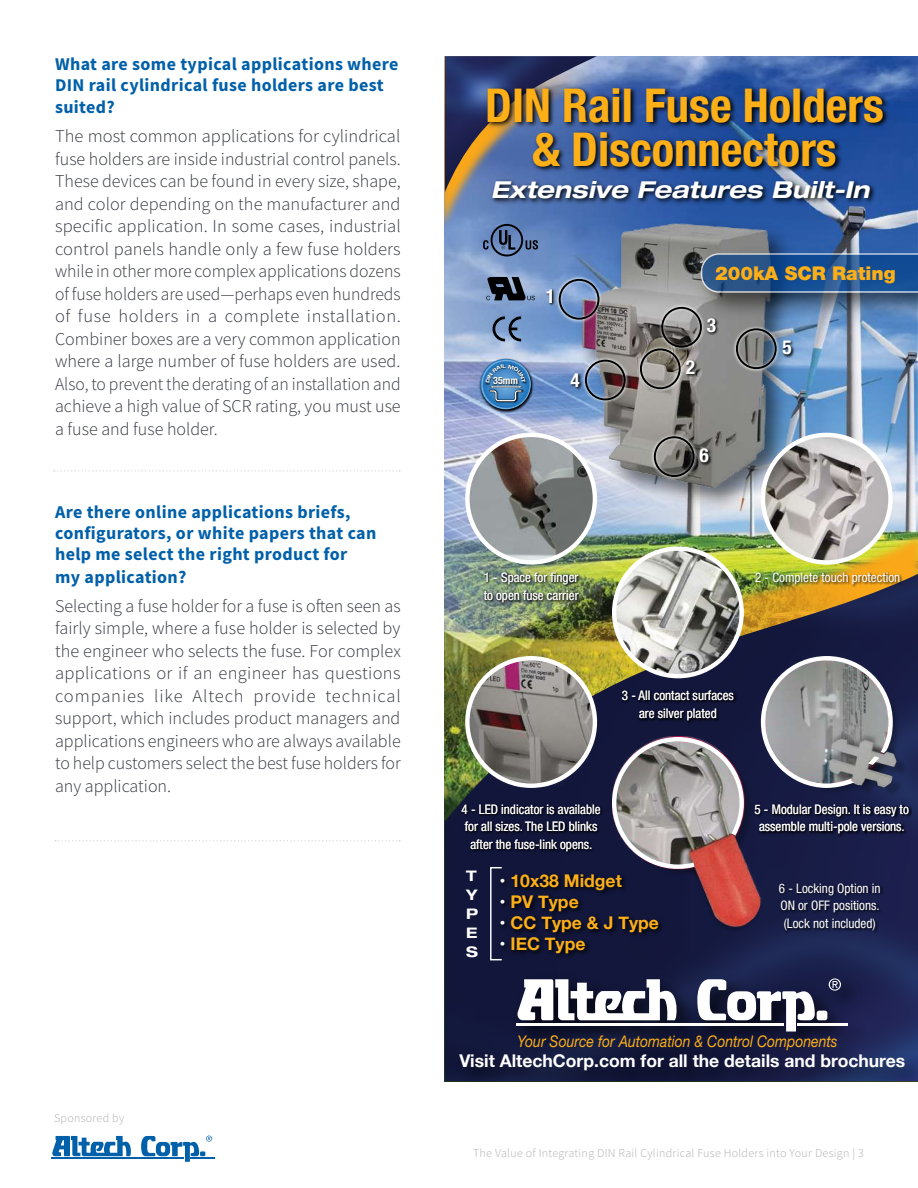
<style>
.page{position:relative;width:918px;height:1188px;background:#fff}
.page>*{position:absolute;margin:0;border:0;box-sizing:border-box;transform-origin:0 0}
.t1{font:700 condensed 46.65px/43.8px "Helvetica Neue";color:#fcaf17;text-align:center}
.t2{font:italic 700 expanded 23.4px "Helvetica Neue";color:#fff}
.t3{font:700 condensed 19.35px "Helvetica Neue";color:#fff}
.t4{font:900 19.05px "Helvetica Neue";color:#fcaf17}
.t5{font:300 18px/22.5px "Source Sans Pro";color:#343741;text-align:justify}
.t6{font:700 18px/21.5px "Source Sans Pro";letter-spacing:.02em;color:#0060a9}
.t7{font:700 17.55px "Helvetica Neue";color:#fff}
.t8{font:700 17.55px "Helvetica Neue";color:#fcaf17}
.t9{font:italic 16.05px "Helvetica Neue";color:#fcaf17;scale:.87 1}
.t10{font:700 expanded 14.55px/19px "Helvetica Neue";color:#fff;text-align:justify}
.t11{font:condensed 13.2px/17.5px "Helvetica Neue";color:#fff;text-align:center}
.t12{font:300 12px "Source Sans Pro";letter-spacing:.025em;color:#b0afaf}
.t13{font:700 condensed 10.05px "Helvetica Neue";color:#fff}
.s1{color:#fff}
</style>
<div class="page">
<svg style="left:52px;top:1136px;width:79px;height:20px"></svg>
<hr style="left:52px;top:1158px;width:132px;height:1px;background:#0060a9">
<svg style="left:141px;top:1136px;width:74px;height:26px"></svg>
<img style="left:445px;top:56px;width:473px;height:429px">
<img style="left:722px;top:56px;width:194px;height:429px">
<img style="left:445px;top:56px;width:277px;height:221px">
<img style="left:445px;top:56px;width:152px;height:136px">
<img style="left:445px;top:485px;width:473px;height:89px">
<img style="left:460px;top:574px;width:458px;height:468px">
<img style="left:507px;top:969px;width:368px;height:73px">
<svg style="left:517px;top:979px;width:163px;height:41px"></svg>
<svg style="left:697px;top:979px;width:118px;height:53px"></svg>
<div style="left:817px;top:1011px;width:10px;height:9px;background:#fff;border-radius:3px"></div>
<hr style="left:517px;top:1023px;width:267px;height:3px;background:#fff">
<hr style="left:798px;top:1023px;width:50px;height:3px;background:#fff">
<svg style="left:829px;top:978px;width:12px;height:13px"></svg>
<img style="left:460px;top:1042px;width:458px;height:39px">
<svg style="left:486px;top:277px;width:49px;height:23px"></svg>
<svg style="left:483px;top:224px;width:55px;height:32px;background:#526b95"></svg>
<img style="left:479px;top:357px;width:56px;height:56px">
<svg style="left:480px;top:359px;width:51px;height:50px"></svg>
<img style="left:484px;top:362px;width:45px;height:24px">
<img style="left:488px;top:402px;width:36px;height:2px">
<img style="left:467px;top:435px;width:128px;height:127px">
<img style="left:762px;top:434px;width:129px;height:129px">
<img style="left:614px;top:549px;width:128px;height:127px">
<img style="left:467px;top:658px;width:128px;height:129px">
<img style="left:762px;top:657px;width:145px;height:138px">
<img style="left:667px;top:737px;width:94px;height:195px">
<img style="left:571px;top:212px;width:232px;height:308px">
<img style="left:582px;top:223px;width:188px;height:265px">
<img style="left:555px;top:275px;width:49px;height:49px">
<div style="left:559px;top:279px;width:40px;height:41px;border:2px solid #000;border-radius:50%"></div>
<img style="left:636px;top:344px;width:49px;height:50px">
<div style="left:640px;top:348px;width:41px;height:41px;border:2px solid #000;border-radius:50%"></div>
<img style="left:657px;top:303px;width:49px;height:49px">
<div style="left:661px;top:307px;width:41px;height:41px;border:2px solid #000;border-radius:50%"></div>
<img style="left:581px;top:356px;width:49px;height:49px">
<div style="left:585px;top:360px;width:41px;height:40px;border:2px solid #000;border-radius:50%"></div>
<img style="left:732px;top:325px;width:49px;height:49px">
<div style="left:736px;top:328px;width:41px;height:41px;border:2px solid #000;border-radius:50%"></div>
<img style="left:650px;top:432px;width:49px;height:50px">
<div style="left:654px;top:436px;width:41px;height:41px;border:2px solid #000;border-radius:50%"></div>
<div style="left:465px;top:433px;width:132px;height:132px;border:4px solid #fff;border-radius:50%"></div>
<div style="left:465px;top:656px;width:132px;height:132px;border:4px solid #fff;border-radius:50%"></div>
<svg style="left:761px;top:656px;width:132px;height:132px;background:#878890"></svg>
<div style="left:612px;top:546px;width:132px;height:132px;border:4px solid #fff;border-radius:50%"></div>
<svg style="left:610px;top:735px;width:136px;height:136px;background:#8d8085"></svg>
<div style="left:761px;top:433px;width:132px;height:132px;border:4px solid #fff;border-radius:50%"></div>
<img style="left:482px;top:569px;width:101px;height:38px">
<img style="left:753px;top:569px;width:152px;height:20px">
<img style="left:777px;top:880px;width:108px;height:55px">
<img style="left:620px;top:687px;width:118px;height:38px">
<img style="left:752px;top:800px;width:161px;height:38px">
<img style="left:460px;top:800px;width:145px;height:56px">
<img style="left:495px;top:868px;width:172px;height:99px">
<div style="left:490px;top:867px;width:12px;height:93px;border:1px solid #fff"></div>
<img style="left:544px;top:284px;width:16px;height:28px">
<img style="left:684px;top:355px;width:15px;height:27px">
<img style="left:705px;top:325px;width:15px;height:16px">
<img style="left:568px;top:368px;width:16px;height:28px">
<img style="left:780px;top:336px;width:16px;height:27px">
<img style="left:698px;top:444px;width:15px;height:27px">
<img style="left:689px;top:242px;width:229px;height:83px">
<svg style="left:700px;top:253px;width:218px;height:40px;background:#2d5b94"></svg>
<img style="left:445px;top:490px;width:15px;height:591px">
<img style="left:481px;top:78px;width:411px;height:107px">
<img style="left:487px;top:174px;width:400px;height:38px">
<svg style="left:493px;top:316px;width:28px;height:25px"></svg>
<svg style="left:55px;top:840px;width:345px;height:1px"></svg>
<svg style="left:54px;top:470px;width:346px;height:1px"></svg>
<svg style="left:486px;top:364px;width:40px;height:38px;background:#4277a6"></svg>
<p class="t6" style="left:55px;top:53px;width:345px">What are some typical applications where<br>DIN rail cylindrical fuse holders are best suited?</p>
<p class="t5" style="left:55px;top:125px;width:347px">The most common applications for cylindrical fuse holders are inside industrial control panels.<br>These devices can be found in every size, shape, and color depending on the manufacturer and specific application. In some cases, industrial control panels handle only a few fuse holders while in other more complex applications dozens of fuse holders are used—perhaps even hundreds of fuse holders in a complete installation.<br>Combiner boxes are a very common application where a large number of fuse holders are used.<br>Also, to prevent the derating of an installation and achieve a high value of SCR rating, you must use a fuse and fuse holder.</p>
<p class="t6" style="left:55px;top:501px;width:323px">Are there online applications briefs, configurators, or white papers that can help me select the right product for my application?</p>
<p class="t5" style="left:55px;top:595px;width:347px">Selecting a fuse holder for a fuse is often seen as fairly simple, where a fuse holder is selected by the engineer who selects the fuse. For complex applications or if an engineer has questions companies like Altech provide technical support, which includes product managers and applications engineers who are always available to help customers select the best fuse holders for any application.</p>
<p class="t12" style="left:54px;top:1111px;width:72px">Sponsored by</p>
<h1 class="t1" style="left:485px;top:83px;width:400px">DIN Rail Fuse Holders &amp; Disconnectors</h1>
<p class="t2" style="left:491px;top:175px;width:380px">Extensive Features Built-In</p>
<p class="t13" style="left:493px;top:375px;width:26px">35mm</p>
<p class="t3" style="left:546px;top:285px;width:11px">1</p>
<p class="t3" style="left:571px;top:368px;width:11px">4</p>
<p class="t4" style="left:715px;top:262px;width:182px">200kA SCR Rating</p>
<p class="t3" style="left:686px;top:355px;width:11px">2</p>
<p class="t3" style="left:707px;top:314px;width:11px">3</p>
<p class="t3" style="left:700px;top:444px;width:11px">6</p>
<p class="t3" style="left:783px;top:336px;width:11px">5</p>
<p class="t11" style="left:484px;top:568px;width:96px;text-align:left">1 - Space for finger to open fuse carrier</p>
<p class="t11" style="left:755px;top:569px;width:147px">2 - Complete touch protection</p>
<p class="t11" style="left:622px;top:687px;width:114px">3 - All contact surfaces are silver plated</p>
<p class="t11" style="left:462px;top:800px;width:141px">4 - LED indicator is available for all sizes. The LED blinks after the fuse-link opens.</p>
<p class="t8" style="left:500px;top:867px;width:124px"><span class="s1">•</span> 10x38 Midget</p>
<p class="t8" style="left:500px;top:888px;width:81px"><span class="s1">•</span> PV Type</p>
<p class="t8" style="left:500px;top:909px;width:161px"><span class="s1">•</span> CC Type &amp; J Type</p>
<p class="t8" style="left:500px;top:930px;width:87px"><span class="s1">•</span> IEC Type</p>
<p class="t10" style="left:466px;top:866px;width:14px">T Y P E S</p>
<p class="t11" style="left:755px;top:800px;width:156px">5 - Modular Design. It is easy to assemble multi-pole versions.</p>
<p class="t11" style="left:779px;top:879px;width:103px;text-align:justify">6 - Locking Option in ON or OFF positions. (Lock not included)</p>
<p class="t9" style="left:518px;top:1032px;width:370px">Your Source for Automation &amp; Control Components</p>
<p class="t7" style="left:460px;top:1047px;width:447px">Visit AltechCorp.com for all the details and brochures</p>
<p class="t12" style="left:473px;top:1145px;width:392px">The Value of Integrating DIN Rail Cylindrical Fuse Holders into Your Design | 3</p>
</div>
